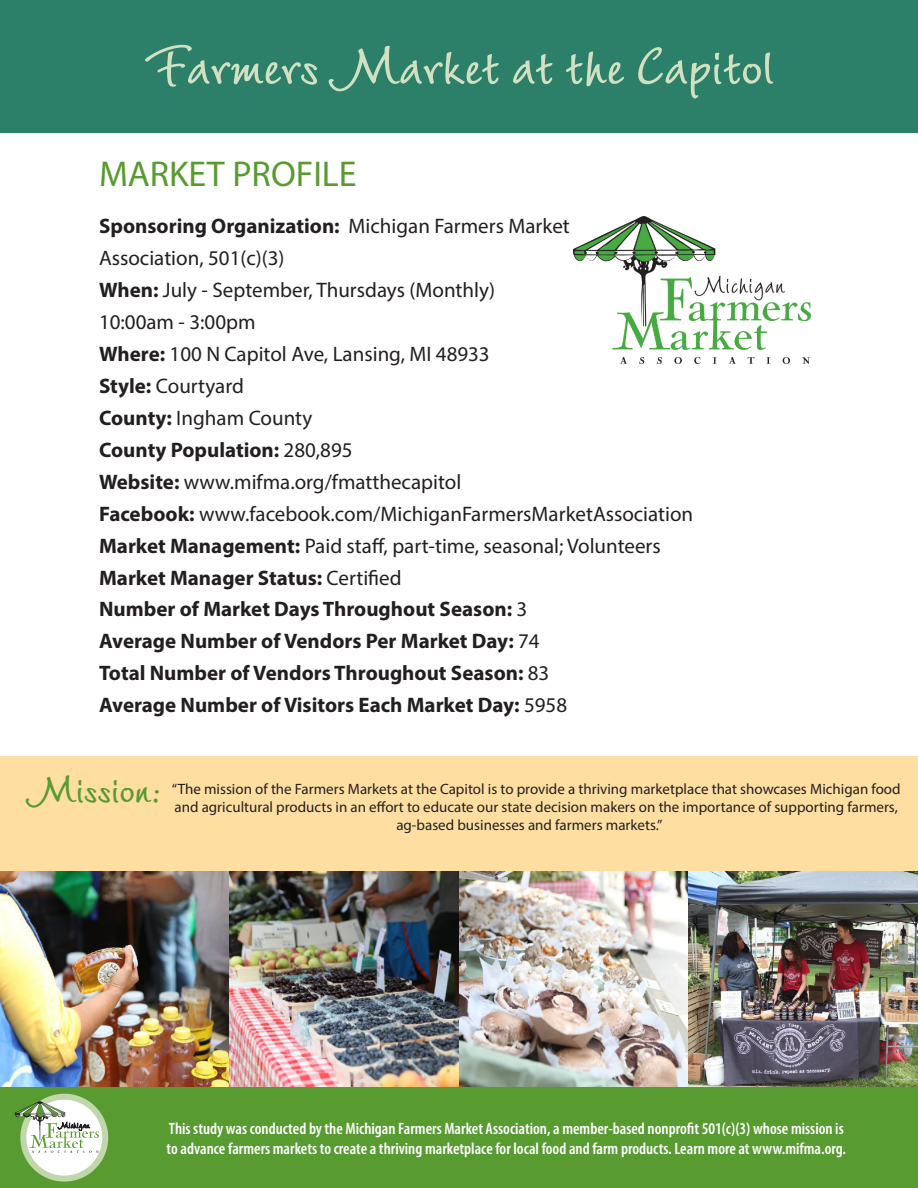
<style>
.page{position:relative;width:918px;height:1188px;background:#fff}
.page>*{position:absolute;margin:0;border:0;box-sizing:border-box;transform-origin:0 0}
.t1{font:700 63px "LT Wiesbaden Swing";color:#d0e0c0}
.t2{font:700 45px "LT Wiesbaden Swing";color:#589b31}
.t3{font:36px "Myriad Pro";color:#589b31}
.t4{font:21px "Myriad Pro";color:#231f20}
.t5{font:700 21px "Myriad Pro";color:#231f20}
.t6{font:600 condensed 16.5px/19.8px "Myriad Pro";color:#fff}
.t7{font:15px "Myriad Pro";color:#231f20}
.s1{font-weight:400}
.s2{font-weight:700}
</style>
<div class="page">
<img style="left:0;top:871px;width:459px;height:216px">
<img style="left:459px;top:871px;width:459px;height:216px">
<div style="left:0;top:0;width:918px;height:133px;background:#2c7f68"></div>
<div style="left:0;top:757px;width:918px;height:114px;background:#ffdea2"></div>
<div style="left:0;top:1087px;width:918px;height:101px;background:#589b31"></div>
<svg style="left:23px;top:1097px;width:82px;height:82px"></svg>
<div style="left:20px;top:1094px;width:88px;height:88px;border:6px solid #c0d7ab;border-radius:50%"></div>
<svg style="left:15px;top:1101px;width:84px;height:52px;background:#c4d3b9"></svg>
<img style="left:574px;top:217px;width:237px;height:146px">
<p class="t1" style="left:144px;top:24px;width:631px">Farmers Market at the Capitol</p>
<p class="t3" style="left:99px;top:152px;width:259px">MARKET PROFILE</p>
<p class="t5" style="left:99px;top:212px;width:472px">Sponsoring Organization: <span class="s1">Michigan Farmers Market</span></p>
<p class="t4" style="left:99px;top:245px;width:187px">Association, 501(c)(3)</p>
<p class="t4" style="left:99px;top:277px;width:397px"><span class="s2">When:</span> July - September, Thursdays (Monthly)</p>
<p class="t4" style="left:99px;top:309px;width:158px">10:00am - 3:00pm</p>
<p class="t4" style="left:99px;top:341px;width:392px"><span class="s2">Where:</span> 100 N Capitol Ave, Lansing, MI 48933</p>
<p class="t4" style="left:99px;top:373px;width:146px"><span class="s2">Style:</span> Courtyard</p>
<p class="t4" style="left:99px;top:405px;width:215px"><span class="s2">County:</span> Ingham County</p>
<p class="t5" style="left:99px;top:436px;width:255px">County Population: <span class="s1">280,895</span></p>
<p class="t4" style="left:99px;top:469px;width:364px"><span class="s2">Website:</span> www.mifma.org/fmatthecapitol</p>
<p class="t4" style="left:99px;top:501px;width:596px"><span class="s2">Facebook:</span> www.facebook.com/MichiganFarmersMarketAssociation</p>
<p class="t4" style="left:99px;top:533px;width:563px"><span class="s2">Market Management:</span> Paid staff, part-time, seasonal; Volunteers</p>
<p class="t5" style="left:99px;top:564px;width:304px">Market Manager Status: <span class="s1">Certified</span></p>
<p class="t5" style="left:99px;top:596px;width:430px">Number of Market Days Throughout Season: <span class="s1">3</span></p>
<p class="t5" style="left:99px;top:628px;width:442px">Average Number of Vendors Per Market Day: <span class="s1">74</span></p>
<p class="t5" style="left:99px;top:660px;width:452px">Total Number of Vendors Throughout Season: <span class="s1">83</span></p>
<p class="t5" style="left:99px;top:692px;width:470px">Average Number of Visitors Each Market Day: <span class="s1">5958</span></p>
<p class="t2" style="left:27px;top:759px;width:138px">Mission:</p>
<p class="t7" style="left:172px;top:780px;width:730px">“The mission of the Farmers Markets at the Capitol is to provide a thriving marketplace that showcases Michigan food</p>
<p class="t7" style="left:175px;top:798px;width:725px">and agricultural products in an effort to educate our state decision makers on the importance of supporting farmers,</p>
<p class="t7" style="left:396px;top:815px;width:268px">ag-based businesses and farmers markets.”</p>
<p class="t6" style="left:167px;top:1118px;width:681px">This study was conducted by the Michigan Farmers Market Association, a member-based nonprofit 501(c)(3) whose mission is to advance farmers markets to create a thriving marketplace for local food and farm products. Learn more at www.mifma.org.</p>
</div>
